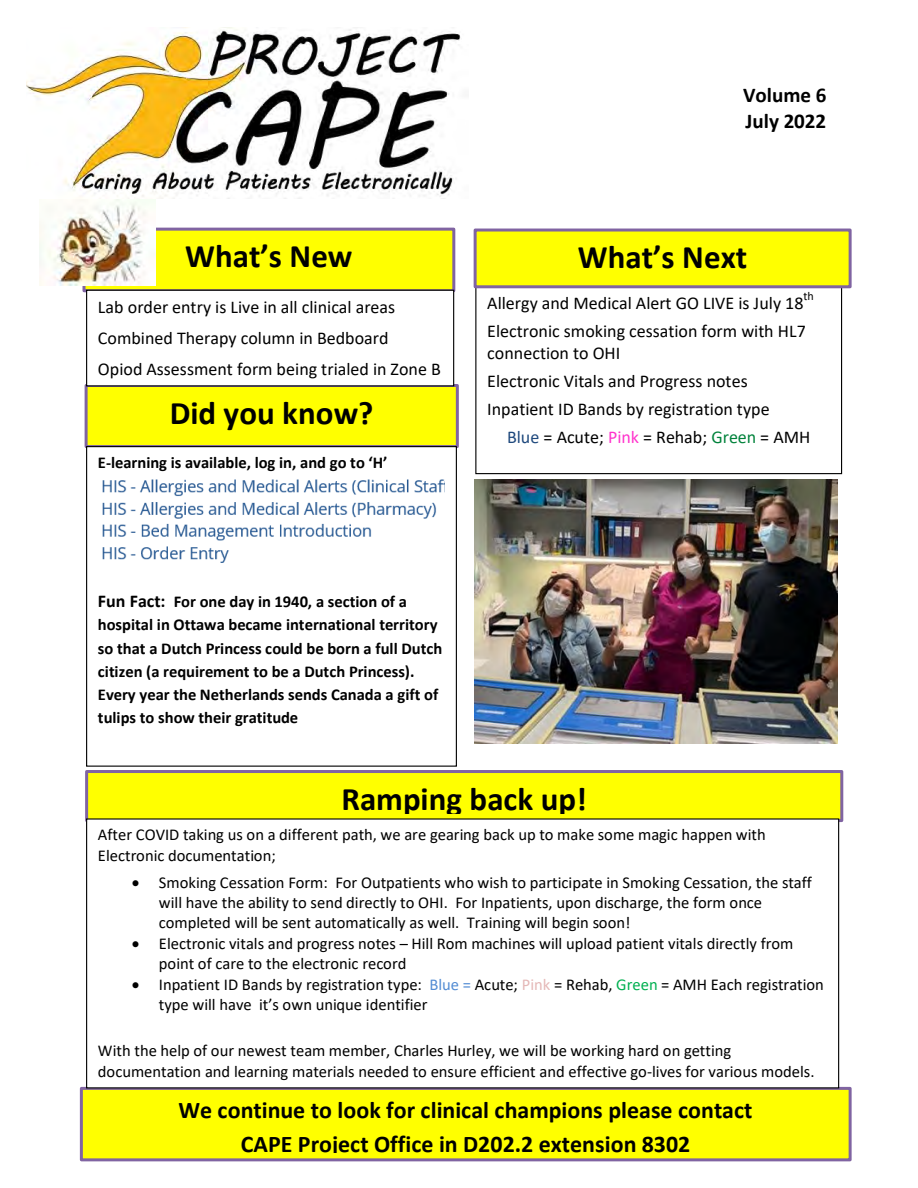
<style>
.page{position:relative;width:918px;height:1188px;background:#fff}
.page>*{position:absolute;margin:0;border:0;box-sizing:border-box;transform-origin:0 0}
.t1{font:700 33px "Calibri";color:#000}
.t2{font:700 24px "Calibri";color:#000}
.t3{font:700 21px "Calibri";color:#000}
.t4{font:18px/21.9px "Calibri";color:#000}
.t5{font:16.5px/20.1px "Calibri";color:#000}
.t6{font:700 16.5px/23.2px "Calibri";letter-spacing:-.005em;color:#000}
.t7{font:12px "Calibri";color:#000}
.s1{color:#1f497d}
.s2{color:#f3c}
.s3{color:#00823b}
.s4{font-size:18px}
.s5{color:#548dd4}
.s6{color:#e5b8b7}
.s7{color:#00b050}
</style>
<div class="page">
<img style="left:475px;top:479px;width:363px;height:265px">
<div style="left:85px;top:384px;width:374px;height:64px;background:#ff0;border:3px solid #8064a2"></div>
<div style="left:86px;top:446px;width:371px;height:321px;background:#fff;border:1px solid #000"></div>
<img style="left:102px;top:479px;width:343px;height:84px">
<div style="left:475px;top:285px;width:367px;height:189px;background:#fff;border:1px solid #000"></div>
<div style="left:80px;top:1087px;width:772px;height:74px;background:#ff0;border:3px solid #8064a2"></div>
<div style="left:474px;top:229px;width:378px;height:59px;background:#ff0;border:3px solid #8064a2"></div>
<img style="left:27px;top:28px;width:434px;height:171px">
<div style="left:82px;top:228px;width:373px;height:64px;background:#ff0;border:3px solid #8064a2"></div>
<div style="left:86px;top:290px;width:368px;height:96px;background:#fff;border:1px solid #000"></div>
<div style="left:85px;top:770px;width:758px;height:52px;background:#ff0;border:3px solid #8064a2"></div>
<div style="left:87px;top:819px;width:752px;height:269px;background:#fff"></div>
<img style="left:39px;top:199px;width:117px;height:87px">
<p class="t3" style="left:743px;top:81px;width:85px">Volume 6</p>
<p class="t3" style="left:746px;top:106px;width:82px">July 2022</p>
<p class="t1" style="left:185px;top:233px;width:169px">What’s New</p>
<p class="t1" style="left:578px;top:234px;width:171px">What’s Next</p>
<p class="t4" style="left:98px;top:296px;width:299px">Lab order entry is Live in all clinical areas</p>
<p class="t4" style="left:98px;top:327px;width:292px">Combined Therapy column in Bedboard</p>
<p class="t4" style="left:98px;top:358px;width:344px">Opiod Assessment form being trialed in Zone B</p>
<p class="t7" style="left:804px;top:288px;width:12px">th</p>
<p class="t4" style="left:487px;top:319px;width:320px">Electronic smoking cessation form with HL7 connection to OHI</p>
<p class="t4" style="left:487px;top:369px;width:262px">Electronic Vitals and Progress notes</p>
<p class="t4" style="left:487px;top:397px;width:284px">Inpatient ID Bands by registration type</p>
<p class="t4" style="left:507px;top:425px;width:305px"><span class="s1">Blue</span> = Acute; <span class="s2">Pink</span> = Rehab; <span class="s3">Green</span> = AMH</p>
<p class="t4" style="left:487px;top:291px;width:318px">Allergy and Medical Alert GO LIVE is July 18</p>
<p class="t1" style="left:170px;top:389px;width:205px">Did you know?</p>
<p class="t6" style="left:98px;top:451px;width:291px">E-learning is available, log in, and go to ‘H’</p>
<p class="t6" style="left:98px;top:589px;width:346px"><span class="s4">Fun Fact:</span> For one day in 1940, a section of a hospital in Ottawa became international territory so that a Dutch Princess could be born a full Dutch citizen (a requirement to be a Dutch Princess).<br>Every year the Netherlands sends Canada a gift of tulips to show their gratitude</p>
<p class="t1" style="left:341px;top:776px;width:247px">Ramping back up!</p>
<p class="t5" style="left:98px;top:824px;width:669px">After COVID taking us on a different path, we are gearing back up to make some magic happen with<br>Electronic documentation;</p>
<p class="t5" style="left:159px;top:872px;width:655px;text-indent:-27px">• Smoking Cessation Form: For Outpatients who wish to participate in Smoking Cessation, the staff will have the ability to send directly to OHI. For Inpatients, upon discharge, the form once completed will be sent automatically as well. Training will begin soon!</p>
<p class="t5" style="left:159px;top:933px;width:636px;text-indent:-27px">• Electronic vitals and progress notes – Hill Rom machines will upload patient vitals directly from point of care to the electronic record</p>
<p class="t5" style="left:159px;top:974px;width:667px;text-indent:-27px">• Inpatient ID Bands by registration type: <span class="s5">Blue =</span> Acute; <span class="s6">Pink</span> = Rehab, <span class="s7">Green</span> = AMH Each registration type will have it’s own unique identifier</p>
<p class="t5" style="left:98px;top:1040px;width:718px">With the help of our newest team member, Charles Hurley, we will be working hard on getting documentation and learning materials needed to ensure efficient and effective go-lives for various models.</p>
<p class="t2" style="left:178px;top:1093px;width:576px">We continue to look for clinical champions please contact</p>
<p class="t2" style="left:241px;top:1127px;width:451px">CAPE Project Office in D202.2 extension 8302</p>
</div>
